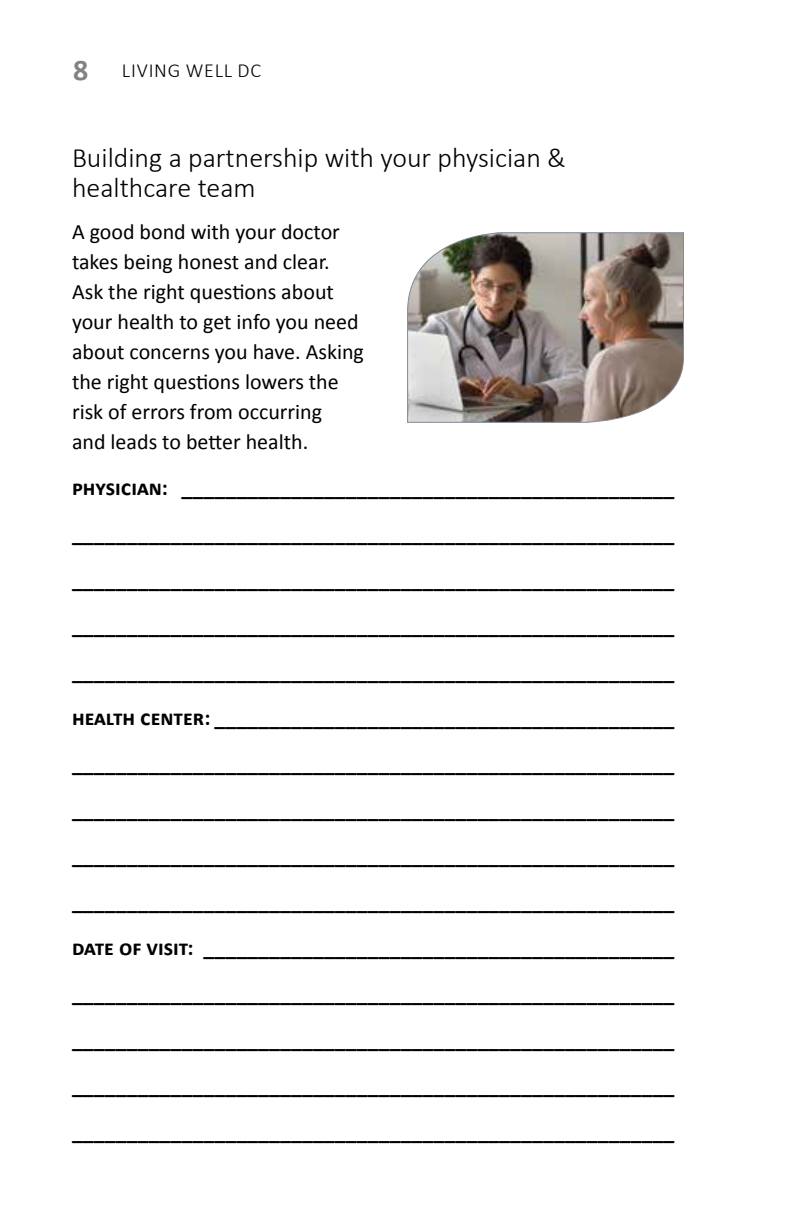
<style>
.page{position:relative;width:792px;height:1224px;background:#fff}
.page>*{position:absolute;margin:0;border:0;box-sizing:border-box;transform-origin:0 0}
.t1{font:300 28px/30px "Calibri";color:#000}
.t2{font:700 22px/46px "Calibri";color:#000;text-align:justify}
.t3{font:22px/30px "Calibri";color:#000}
.t4{font:300 20px "Calibri";letter-spacing:.04em;color:#000}
.s1{font-weight:700;font-size:30px;color:#808285}
</style>
<div class="page">
<img style="left:407px;top:233px;width:277px;height:189px">
<p class="t4" style="left:73px;top:58px;width:189px"><span class="s1">8</span> LIVING WELL DC</p>
<p class="t1" style="left:72px;top:142px;width:496px">Building a partnership with your physician &amp; healthcare team</p>
<p class="t3" style="left:72px;top:216px;width:293px">A good bond with your doctor takes being honest and clear.<br>Ask the right questions about your health to get info you need about concerns you have. Asking the right questions lowers the risk of errors from occurring<br>and leads to better health.</p>
<p class="t2" style="left:72px;top:464px;width:604px">physician: _____________________________________________ _______________________________________________________ _______________________________________________________ _______________________________________________________ _______________________________________________________ health center: __________________________________________ _______________________________________________________ _______________________________________________________ _______________________________________________________ _______________________________________________________ date of visit: ___________________________________________ _______________________________________________________ _______________________________________________________ _______________________________________________________ _______________________________________________________</p>
</div>
